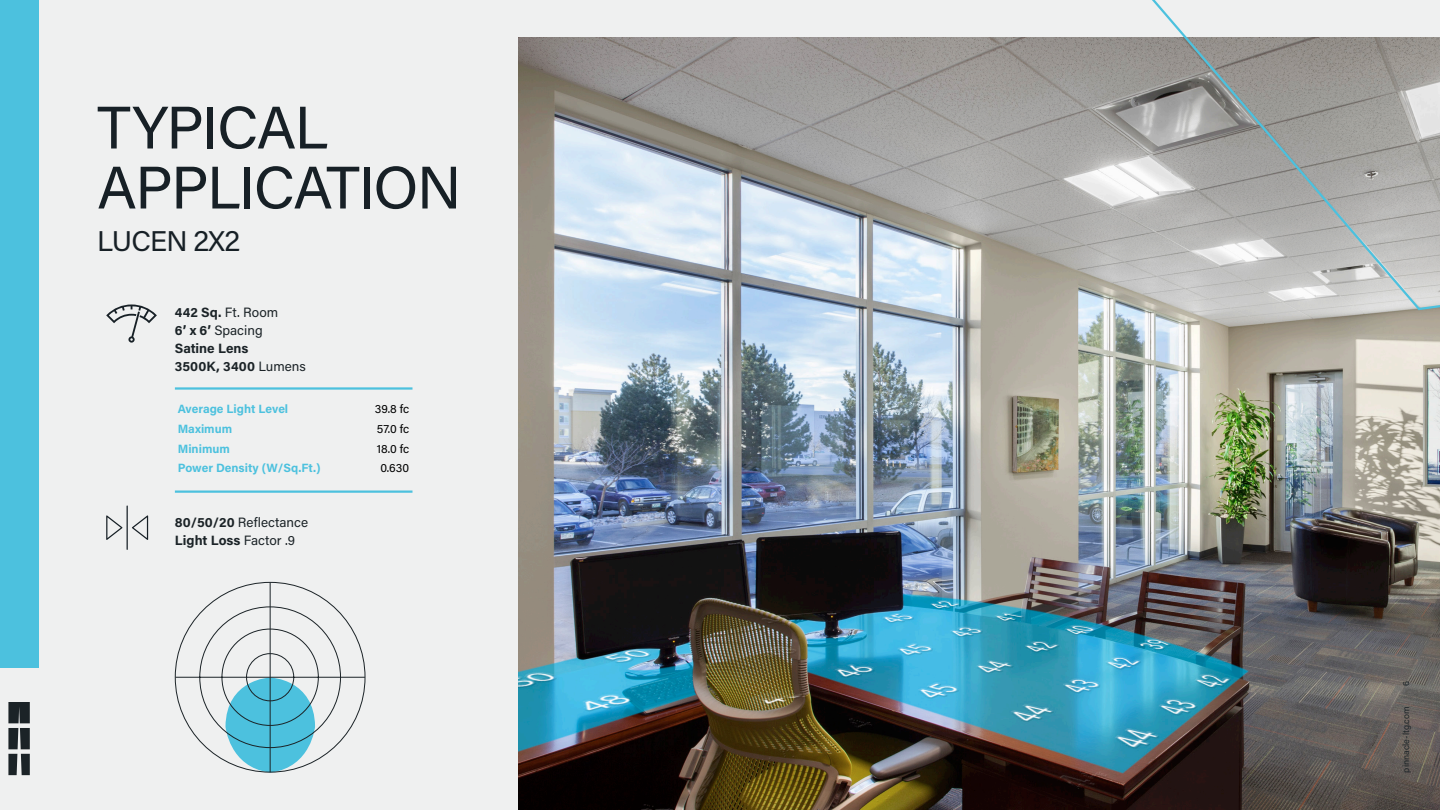
<style>
.page{position:relative;width:1440px;height:810px;background:#eff0f0}
.page>*{position:absolute;margin:0;border:0;box-sizing:border-box;transform-origin:0 0}
.t1{font:60px/60px "Acumin Pro";letter-spacing:-.03em;color:#172026}
.t2{font:28.5px "Acumin Pro";letter-spacing:-.025em;color:#172026}
.Bullets_18_pt_copy{font:13.5px "Acumin Pro";color:#1b2327}
.Bullets_18_pt_copy-2{font:700 13.5px "Acumin Pro";color:#1b2327}
.t3{font:700 12px "Acumin Pro";color:#4cc1de}
.t4{font:12px "Acumin Pro";color:#000}
.t5{font:9px "Acumin Pro";color:#1b2327}
.s1{font-weight:700}
.s2{font-weight:400}
</style>
<div class="page">
<img style="left:518px;top:38px;width:922px;height:772px">
<div style="left:0;top:0;width:38px;height:668px;background:#4cc1de"></div>
<svg style="left:1140px;top:0;width:300px;height:311px"></svg>
<svg style="left:106px;top:304px;width:51px;height:39px"></svg>
<hr style="left:175px;top:387px;width:237px;height:3px;background:#4cc1de">
<hr style="left:175px;top:490px;width:237px;height:3px;background:#4cc1de">
<svg style="left:175px;top:582px;width:191px;height:191px"></svg>
<hr style="left:270px;top:583px;width:1px;height:189px;background:#1b2327">
<svg style="left:106px;top:506px;width:42px;height:44px"></svg>
<svg style="left:8px;top:702px;width:22px;height:73px"></svg>
<p class="t1" style="left:97px;top:95px;width:366px">TYPICAL<br>APPLICATION</p>
<p class="t2" style="left:97px;top:221px;width:145px">LUCEN 2X2</p>
<p class="Bullets_18_pt_copy" style="left:175px;top:302px;width:105px"><span class="s1">442 Sq.</span> Ft. Room</p>
<p class="Bullets_18_pt_copy" style="left:175px;top:320px;width:89px"><span class="s1">6’ x 6’</span> Spacing</p>
<p class="Bullets_18_pt_copy-2" style="left:175px;top:338px;width:75px">Satine Lens</p>
<p class="Bullets_18_pt_copy-2" style="left:175px;top:356px;width:132px">3500K, 3400 <span class="s2">Lumens</span></p>
<p class="t3" style="left:178px;top:401px;width:112px">Average Light Level</p>
<p class="t4" style="left:375px;top:401px;width:36px">39.8 fc</p>
<p class="t3" style="left:178px;top:420px;width:56px">Maximum</p>
<p class="t4" style="left:377px;top:420px;width:34px">57.0 fc</p>
<p class="t3" style="left:178px;top:440px;width:54px">Minimum</p>
<p class="t4" style="left:377px;top:440px;width:34px">18.0 fc</p>
<p class="t3" style="left:178px;top:460px;width:144px">Power Density (W/Sq.Ft.)</p>
<p class="t4" style="left:381px;top:460px;width:30px">0.630</p>
<p class="Bullets_18_pt_copy" style="left:175px;top:512px;width:135px"><span class="s1">80/50/20</span> Reflectance</p>
<p class="Bullets_18_pt_copy-2" style="left:175px;top:530px;width:122px">Light Loss <span class="s2">Factor .9</span></p>
<p class="t5" style="left:1400px;top:686px;width:6px;rotate:-90deg">6</p>
<p class="t5" style="left:1400px;top:772px;width:68px;rotate:-90deg">pinnacle-ltg.com</p>
</div>
